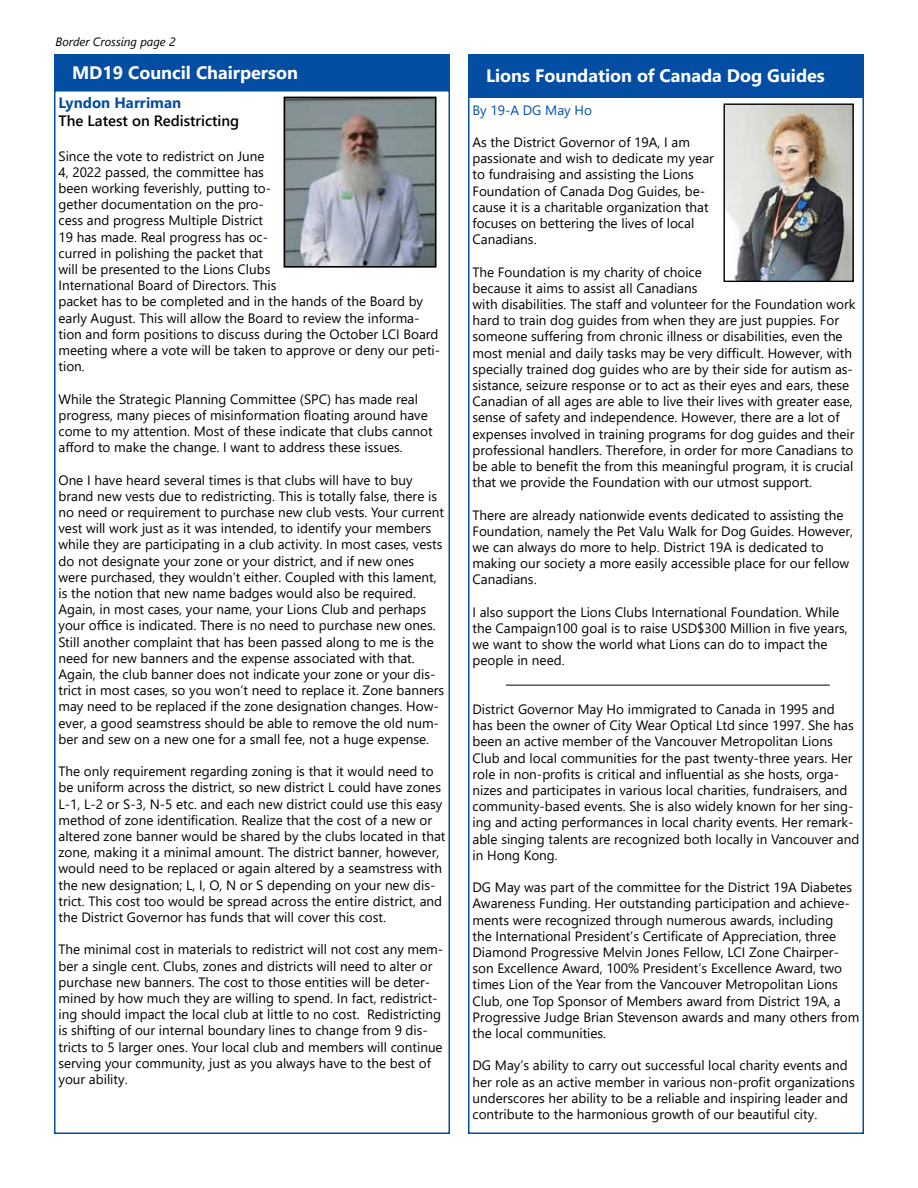
<style>
.page{position:relative;width:918px;height:1188px;background:#fff}
.page>*{position:absolute;margin:0;border:0;box-sizing:border-box;transform-origin:0 0}
.t1{font:700 18px "Segoe UI";color:#fff}
.t2{font:600 15px "Segoe UI";color:#000}
.t3{font:700 15px "Segoe UI";color:#034ea2}
.t4{font:13.5px/16.2px "Segoe UI";color:#000}
.t5{font:13.5px "Segoe UI";color:#034ea2}
.t6{font:italic 12px "Segoe UI";color:#000}
</style>
<div class="page">
<div style="left:54px;top:90px;width:396px;height:1044px;border:2px solid #034ea2"></div>
<div style="left:54px;top:54px;width:396px;height:36px;background:#034ea2"></div>
<div style="left:468px;top:54px;width:396px;height:43px;background:#034ea2"></div>
<div style="left:468px;top:90px;width:396px;height:1044px;border:2px solid #034ea2"></div>
<img style="left:287px;top:100px;width:147px;height:165px">
<div style="left:284px;top:97px;width:153px;height:171px;border:2px solid #000"></div>
<img style="left:726px;top:106px;width:126px;height:174px">
<div style="left:724px;top:104px;width:130px;height:178px;border:1px solid #000"></div>
<hr style="left:506px;top:685px;width:324px;height:1px;background:#000">
<p class="t6" style="left:56px;top:31px;width:122px">Border Crossing page 2</p>
<h1 class="t1" style="left:72px;top:55px;width:228px">MD19 Council Chairperson</h1>
<h1 class="t1" style="left:486px;top:59px;width:340px">Lions Foundation of Canada Dog Guides</h1>
<p class="t5" style="left:472px;top:97px;width:121px">By 19-A DG May Ho</p>
<p class="t4" style="left:472px;top:133px;width:243px">As the District Governor of 19A, I am passionate and wish to dedicate my year to fundraising and assisting the Lions Foundation of Canada Dog Guides, be&shy;cause it is a charitable organization that focuses on bettering the lives of local Canadians.</p>
<p class="t4" style="left:472px;top:263px;width:385px">The Foundation is my charity of choice<br>because it aims to assist all Canadians<br>with disabilities. The staff and volunteer for the Foundation work hard to train dog guides from when they are just puppies. For someone suffering from chronic illness or disabilities, even the most menial and daily tasks may be very difficult. However, with specially trained dog guides who are by their side for autism as&shy;sistance, seizure response or to act as their eyes and ears, these Canadian of all ages are able to live their lives with greater ease, sense of safety and independence. However, there are a lot of expenses involved in training programs for dog guides and their professional handlers. Therefore, in order for more Canadians to be able to benefit the from this meaningful program, it is crucial that we provide the Foundation with our utmost support.</p>
<p class="t4" style="left:472px;top:506px;width:382px">There are already nationwide events dedicated to assisting the Foundation, namely the Pet Valu Walk for Dog Guides. However, we can always do more to help. District 19A is dedicated to making our society a more easily accessible place for our fellow Canadians.</p>
<p class="t4" style="left:472px;top:603px;width:377px">I also support the Lions Clubs International Foundation. While the Campaign100 goal is to raise USD$300 Million in five years, we want to show the world what Lions can do to impact the people in need.</p>
<p class="t4" style="left:472px;top:700px;width:388px">District Governor May Ho immigrated to Canada in 1995 and<br>has been the owner of City Wear Optical Ltd since 1997. She has been an active member of the Vancouver Metropolitan Lions Club and local communities for the past twenty-three years. Her role in non-profits is critical and influential as she hosts, orga&shy;nizes and participates in various local charities, fundraisers, and community-based events. She is also widely known for her sing&shy;ing and acting performances in local charity events. Her remark&shy;able singing talents are recognized both locally in Vancouver and in Hong Kong.</p>
<p class="t4" style="left:472px;top:878px;width:389px">DG May was part of the committee for the District 19A Diabetes Awareness Funding. Her outstanding participation and achieve&shy;ments were recognized through numerous awards, including<br>the International President’s Certificate of Appreciation, three Diamond Progressive Melvin Jones Fellow, LCI Zone Chairper&shy;son Excellence Award, 100% President’s Excellence Award, two times Lion of the Year from the Vancouver Metropolitan Lions Club, one Top Sponsor of Members award from District 19A, a Progressive Judge Brian Stevenson awards and many others from the local communities.</p>
<p class="t4" style="left:472px;top:1056px;width:384px">DG May’s ability to carry out successful local charity events and her role as an active member in various non-profit organizations underscores her ability to be a reliable and inspiring leader and contribute to the harmonious growth of our beautiful city.</p>
<p class="t3" style="left:58px;top:89px;width:124px">Lyndon Harriman</p>
<p class="t2" style="left:58px;top:107px;width:182px">The Latest on Redistricting</p>
<p class="t4" style="left:58px;top:147px;width:383px">Since the vote to redistrict on June<br>4, 2022 passed, the committee has<br>been working feverishly, putting to-<br>gether documentation on the pro-<br>cess and progress Multiple District<br>19 has made. Real progress has oc-<br>curred in polishing the packet that<br>will be presented to the Lions Clubs<br>International Board of Directors. This<br>packet has to be completed and in the hands of the Board by early August. This will allow the Board to review the informa&shy;tion and form positions to discuss during the October LCI Board meeting where a vote will be taken to approve or deny our peti&shy;tion.</p>
<p class="t4" style="left:58px;top:390px;width:376px">While the Strategic Planning Committee (SPC) has made real progress, many pieces of misinformation floating around have come to my attention. Most of these indicate that clubs cannot afford to make the change. I want to address these issues.</p>
<p class="t4" style="left:58px;top:471px;width:387px">One I have heard several times is that clubs will have to buy brand new vests due to redistricting. This is totally false, there is no need or requirement to purchase new club vests. Your current vest will work just as it was intended, to identify your members while they are participating in a club activity. In most cases, vests do not designate your zone or your district, and if new ones were purchased, they wouldn’t either. Coupled with this lament, is the notion that new name badges would also be required.<br>Again, in most cases, your name, your Lions Club and perhaps your office is indicated. There is no need to purchase new ones.<br>Still another complaint that has been passed along to me is the need for new banners and the expense associated with that.<br>Again, the club banner does not indicate your zone or your dis&shy;trict in most cases, so you won’t need to replace it. Zone banners may need to be replaced if the zone designation changes. How&shy;ever, a good seamstress should be able to remove the old num&shy;ber and sew on a new one for a small fee, not a huge expense.</p>
<p class="t4" style="left:58px;top:762px;width:389px">The only requirement regarding zoning is that it would need to be uniform across the district, so new district L could have zones L-1, L-2 or S-3, N-5 etc. and each new district could use this easy method of zone identification. Realize that the cost of a new or altered zone banner would be shared by the clubs located in that zone, making it a minimal amount. The district banner, however, would need to be replaced or again altered by a seamstress with the new designation; L, I, O, N or S depending on your new dis&shy;trict. This cost too would be spread across the entire district, and the District Governor has funds that will cover this cost.</p>
<p class="t4" style="left:58px;top:940px;width:386px">The minimal cost in materials to redistrict will not cost any mem&shy;ber a single cent. Clubs, zones and districts will need to alter or purchase new banners. The cost to those entities will be deter&shy;mined by how much they are willing to spend. In fact, redistrict&shy;ing should impact the local club at little to no cost. Redistricting is shifting of our internal boundary lines to change from 9 dis&shy;tricts to 5 larger ones. Your local club and members will continue serving your community, just as you always have to the best of your ability.</p>
</div>
